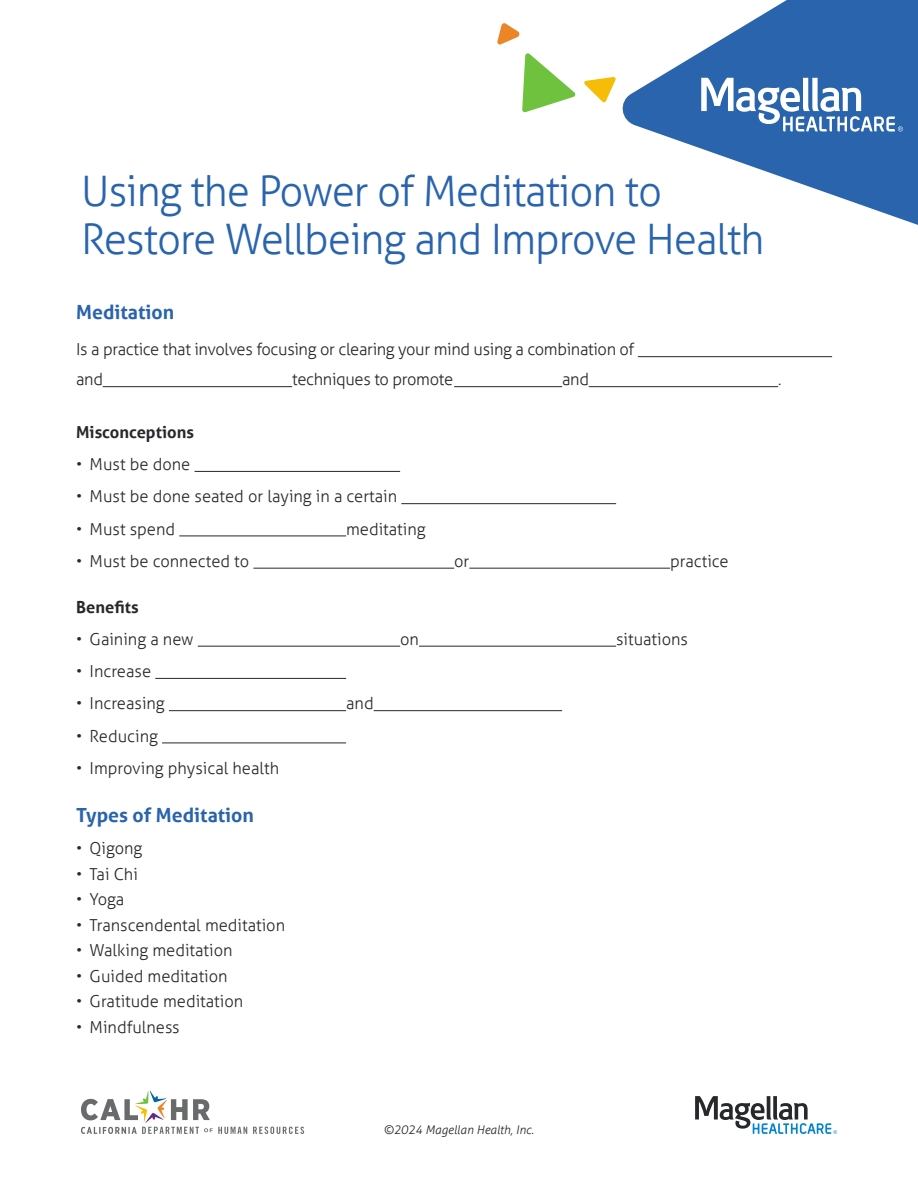
<style>
.page{position:relative;width:918px;height:1188px;background:#fff}
.page>*{position:absolute;margin:0;border:0;box-sizing:border-box;transform-origin:0 0}
.Headline__H1{font:300 42px/48px "Aller";letter-spacing:-.025em;color:#2964ad}
.Subhead__H2{font:700 19.5px "Aller";color:#2964ad}
.Body_copy{font:300 16.5px "Aller";color:#27282b}
.Body_copy-2{font:300 16.5px/30px "Aller";letter-spacing:-.02em;color:#27282b}
.Body_Bold{font:700 16.5px "Aller";color:#27282b}
.Item_code___copyright{font:italic 300 12px "Aller";color:#27282b}
</style>
<div class="page">
<svg style="left:622px;top:0;width:296px;height:225px;fill:#2964ad"></svg>
<svg style="left:522px;top:53px;width:54px;height:60px"></svg>
<svg style="left:584px;top:77px;width:32px;height:26px"></svg>
<svg style="left:497px;top:23px;width:23px;height:22px"></svg>
<svg style="left:701px;top:78px;width:202px;height:54px"></svg>
<hr style="left:638px;top:356px;width:194px;height:1px;background:#27282b">
<hr style="left:103px;top:386px;width:189px;height:1px;background:#27282b">
<hr style="left:454px;top:386px;width:108px;height:1px;background:#27282b">
<hr style="left:589px;top:386px;width:189px;height:1px;background:#27282b">
<hr style="left:195px;top:471px;width:205px;height:1px;background:#27282b">
<hr style="left:401px;top:503px;width:215px;height:1px;background:#27282b">
<hr style="left:179px;top:536px;width:167px;height:1px;background:#27282b">
<hr style="left:253px;top:568px;width:201px;height:1px;background:#27282b">
<hr style="left:469px;top:568px;width:201px;height:1px;background:#27282b">
<hr style="left:198px;top:646px;width:202px;height:1px;background:#27282b">
<hr style="left:419px;top:646px;width:197px;height:1px;background:#27282b">
<hr style="left:155px;top:678px;width:191px;height:1px;background:#27282b">
<hr style="left:169px;top:710px;width:177px;height:1px;background:#27282b">
<hr style="left:374px;top:710px;width:188px;height:1px;background:#27282b">
<hr style="left:162px;top:743px;width:184px;height:1px;background:#27282b">
<svg style="left:81px;top:1091px;width:223px;height:43px"></svg>
<svg style="left:695px;top:1096px;width:142px;height:38px"></svg>
<h1 class="Headline__H1" style="left:81px;top:168px;width:685px">Using the Power of Meditation to<br>Restore Wellbeing and Improve Health</h1>
<h2 class="Subhead__H2" style="left:76px;top:300px;width:100px">Meditation</h2>
<p class="Body_copy-2" style="left:76px;top:335px;width:560px">Is a practice that involves focusing or clearing your mind using a combination of and</p>
<p class="Body_copy-2" style="left:292px;top:365px;width:163px">techniques to promote</p>
<p class="Body_copy" style="left:562px;top:370px;width:28px">and</p>
<p class="Body_copy" style="left:778px;top:370px;width:5px">.</p>
<p class="Body_Bold" style="left:76px;top:422px;width:119px">Misconceptions</p>
<p class="Body_copy" style="left:76px;top:454px;width:116px">• Must be done</p>
<p class="Body_copy" style="left:76px;top:487px;width:323px">• Must be done seated or laying in a certain</p>
<p class="Body_copy" style="left:76px;top:519px;width:101px">• Must spend</p>
<p class="Body_copy" style="left:346px;top:519px;width:81px">meditating</p>
<p class="Body_copy" style="left:76px;top:551px;width:175px">• Must be connected to</p>
<p class="Body_copy" style="left:454px;top:551px;width:17px">or</p>
<p class="Body_copy" style="left:670px;top:551px;width:60px">practice</p>
<p class="Body_Bold" style="left:76px;top:597px;width:64px">Benefits</p>
<p class="Body_copy" style="left:76px;top:629px;width:119px">• Gaining a new</p>
<p class="Body_copy" style="left:400px;top:629px;width:20px">on</p>
<p class="Body_copy" style="left:616px;top:629px;width:73px">situations</p>
<p class="Body_copy" style="left:76px;top:661px;width:77px">• Increase</p>
<p class="Body_copy" style="left:76px;top:694px;width:90px">• Increasing</p>
<p class="Body_copy" style="left:346px;top:694px;width:29px">and</p>
<p class="Body_copy" style="left:76px;top:726px;width:83px">• Reducing</p>
<p class="Body_copy" style="left:76px;top:758px;width:205px">• Improving physical health</p>
<h2 class="Subhead__H2" style="left:76px;top:803px;width:179px">Types of Meditation</h2>
<p class="Body_copy" style="left:76px;top:838px;width:68px">• Qigong</p>
<p class="Body_copy" style="left:76px;top:864px;width:63px">• Tai Chi</p>
<p class="Body_copy" style="left:76px;top:889px;width:50px">• Yoga</p>
<p class="Body_copy" style="left:76px;top:915px;width:211px">• Transcendental meditation</p>
<p class="Body_copy" style="left:76px;top:940px;width:158px">• Walking meditation</p>
<p class="Body_copy" style="left:76px;top:966px;width:153px">• Guided meditation</p>
<p class="Body_copy" style="left:76px;top:991px;width:169px">• Gratitude meditation</p>
<p class="Body_copy" style="left:76px;top:1017px;width:105px">• Mindfulness</p>
<p class="Item_code___copyright" style="left:383px;top:1123px;width:152px">©2024 Magellan Health, Inc.</p>
</div>
